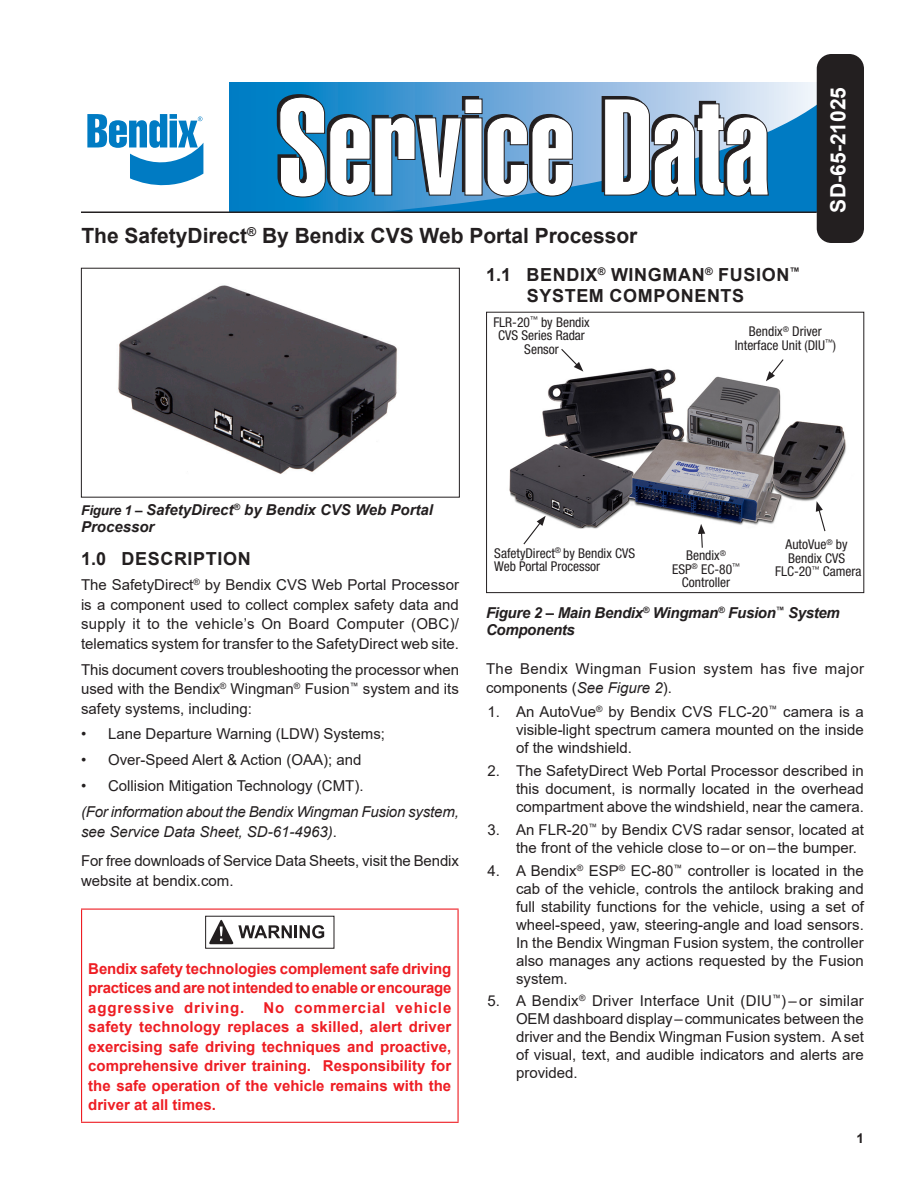
<style>
.page{position:relative;width:918px;height:1188px;background:#fff}
.page>*{position:absolute;margin:0;border:0;box-sizing:border-box;transform-origin:0 0}
.t1{font:700 21px "Arial";color:#231f20}
.SD_Number{font:700 21px "Arial";color:#fff}
.Subhead_1{font:700 18px/21px "Arial";letter-spacing:.035em;color:#231f20}
.hangin_ind{font:15px/18px "Arial";color:#231f20;text-align:justify}
.Body_text{font:15px/19.5px "Arial";color:#231f20;text-align:justify}
.RED_text{font:700 15px/19.5px "Arial";color:#ee1d23;text-align:justify}
.Body_text-2{font:italic 15px/19.5px "Arial";letter-spacing:-.01em;color:#231f20}
.Body_text-3{font:15px/19.5px "Arial";letter-spacing:.03em;color:#231f20}
.Figure_Chart_No{font:italic 700 15px/17.2px "Arial";color:#231f20}
.Figure_Chart_No-2{font:italic 700 15px/17.2px "Arial";letter-spacing:-.02em;color:#231f20}
.Callouts{font:condensed 13.5px/13.5px "Helvetica Neue LT Std";color:#231f20;text-align:center}
.t2{font:700 13.5px "Arial";color:#231f20}
.s1{font-size:13.5px}
.s2{font-style:normal}
.s3{font-style:italic}
</style>
<div class="page">
<div style="left:230px;top:82px;width:608px;height:130px;background:linear-gradient(to right,#0073c1,#fdf0fa)"></div>
<svg style="left:376px;top:104px;width:441px;height:108px;background:#298bc8"></svg>
<div style="left:817px;top:54px;width:47px;height:189px;background:#231f20;border-radius:15px"></div>
<svg style="left:277px;top:94px;width:296px;height:103px"></svg>
<svg style="left:602px;top:96px;width:167px;height:100px"></svg>
<hr style="left:81px;top:212px;width:736px;height:1px;background:#231f20">
<svg style="left:87px;top:114px;width:116px;height:72px"></svg>
<img style="left:118px;top:285px;width:279px;height:189px">
<div style="left:81px;top:268px;width:379px;height:230px;border:1px solid #231f20"></div>
<hr style="left:81px;top:909px;width:378px;height:1px;background:#ee1d23">
<hr style="left:81px;top:910px;width:1px;height:212px;background:#ee1d23">
<hr style="left:458px;top:910px;width:1px;height:212px;background:#ee1d23">
<hr style="left:81px;top:1122px;width:378px;height:1px;background:#ee1d23">
<svg style="left:209px;top:920px;width:115px;height:24px"></svg>
<div style="left:205px;top:916px;width:129px;height:33px;border:1px solid #231f20"></div>
<img style="left:509px;top:368px;width:337px;height:166px">
<div style="left:486px;top:312px;width:378px;height:281px;border:1px solid #231f20"></div>
<svg style="left:560px;top:349px;width:23px;height:23px"></svg>
<svg style="left:522px;top:516px;width:24px;height:29px"></svg>
<svg style="left:698px;top:524px;width:7px;height:24px"></svg>
<svg style="left:816px;top:501px;width:10px;height:31px"></svg>
<svg style="left:766px;top:359px;width:19px;height:22px"></svg>
<p class="t1" style="left:81px;top:221px;width:557px">The SafetyDirect<sup>®</sup> By Bendix CVS Web Portal Processor</p>
<p class="SD_Number" style="left:823px;top:213px;width:127px;rotate:-90deg">SD-65-21025</p>
<p class="Subhead_1" style="left:527px;top:264px;width:275px;text-indent:-41px">1.1 BENDIX<sup>®</sup> WINGMAN<sup>®</sup> FUSION<sup>™<br></sup>SYSTEM COMPONENTS</p>
<p class="Callouts" style="left:493px;top:315px;width:98px">FLR-20<sup>™</sup> by Bendix<br>CVS Series Radar<br>Sensor</p>
<p class="Callouts" style="left:735px;top:325px;width:103px">Bendix<sup>®</sup> Driver<br>Interface Unit (DIU<sup>™</sup>)</p>
<p class="Figure_Chart_No" style="left:81px;top:501px;width:354px"><span class="s1">Figure 1 –</span> SafetyDirect<sup>®</sup> by Bendix CVS Web Portal<br>Processor</p>
<p class="Subhead_1" style="left:81px;top:549px;width:171px">1.0 DESCRIPTION</p>
<p class="Body_text" style="left:81px;top:575px;width:380px">The SafetyDirect<sup>®</sup> by Bendix CVS Web Portal Processor is a component used to collect complex safety data and supply it to the vehicle’s On Board Computer (OBC)/ telematics system for transfer to the SafetyDirect web site.</p>
<p class="Body_text" style="left:81px;top:659px;width:380px">This document covers troubleshooting the processor when used with the Bendix<sup>®</sup> Wingman<sup>®</sup> Fusion<sup>™</sup> system and its safety systems, including:</p>
<p class="hangin_ind" style="left:81px;top:725px;width:306px">• Lane Departure Warning (LDW) Systems;</p>
<p class="hangin_ind" style="left:81px;top:751px;width:282px">• Over-Speed Alert &amp; Action (OAA); and</p>
<p class="hangin_ind" style="left:81px;top:777px;width:284px">• Collision Mitigation Technology (CMT).</p>
<p class="Body_text-2" style="left:81px;top:803px;width:379px">(For information about the Bendix Wingman Fusion system, see Service Data Sheet, SD-61-4963)<span class="s2">.</span></p>
<p class="Body_text" style="left:81px;top:851px;width:379px">For free downloads of Service Data Sheets, visit the Bendix website at bendix.com.</p>
<p class="RED_text" style="left:88px;top:959px;width:365px">Bendix safety technologies complement safe driving practices and are not intended to enable or encourage aggressive driving.</p>
<p class="RED_text" style="left:88px;top:998px;width:365px;text-indent:175px">No commercial vehicle safety technology replaces a skilled, alert driver exercising safe driving techniques and proactive, comprehensive driver training. Responsibility for the safe operation of the vehicle remains with the driver at all times.</p>
<p class="Callouts" style="left:494px;top:546px;width:142px">SafetyDirect<sup>®</sup> by Bendix CVS</p>
<p class="Callouts" style="left:494px;top:560px;width:107px">Web Portal Processor</p>
<p class="Callouts" style="left:672px;top:549px;width:69px">Bendix<sup>®<br></sup>ESP<sup>®</sup> EC-80<sup>™<br></sup>Controller</p>
<p class="Callouts" style="left:775px;top:537px;width:88px">AutoVue<sup>®</sup> by<br>Bendix CVS<br>FLC-20<sup>™</sup> Camera</p>
<p class="Figure_Chart_No-2" style="left:486px;top:605px;width:355px">Figure 2 – Main Bendix<sup>®</sup> Wingman<sup>®</sup> Fusion<sup>™</sup> System<br>Components</p>
<p class="Body_text-3" style="left:486px;top:658px;width:380px">The Bendix Wingman Fusion system has five major components (<span class="s3">See Figure 2</span>).</p>
<p class="hangin_ind" style="left:516px;top:703px;width:349px;text-indent:-28px">1. An AutoVue<sup>®</sup> by Bendix CVS FLC-20<sup>™</sup> camera is a visible-light spectrum camera mounted on the inside of the windshield.</p>
<p class="hangin_ind" style="left:516px;top:761px;width:350px;text-indent:-28px">2. The SafetyDirect Web Portal Processor described in this document, is normally located in the overhead compartment above the windshield, near the camera.</p>
<p class="hangin_ind" style="left:516px;top:820px;width:349px;text-indent:-28px">3. An FLR-20<sup>™</sup> by Bendix CVS radar sensor, located at the front of the vehicle close to–or on–the bumper.</p>
<p class="hangin_ind" style="left:516px;top:861px;width:350px;text-indent:-28px">4. A Bendix<sup>®</sup> ESP<sup>®</sup> EC-80<sup>™</sup> controller is located in the cab of the vehicle, controls the antilock braking and full stability functions for the vehicle, using a set of wheel-speed, yaw, steering-angle and load sensors.<br>In the Bendix Wingman Fusion system, the controller also manages any actions requested by the Fusion system.</p>
<p class="hangin_ind" style="left:516px;top:992px;width:349px;text-indent:-28px">5. A Bendix<sup>®</sup> Driver Interface Unit (DIU<sup>™</sup>) – or similar OEM dashboard display–communicates between the driver and the Bendix Wingman Fusion system. A set of visual, text, and audible indicators and alerts are provided.</p>
<p class="t2" style="left:856px;top:1129px;width:9px">1</p>
</div>
